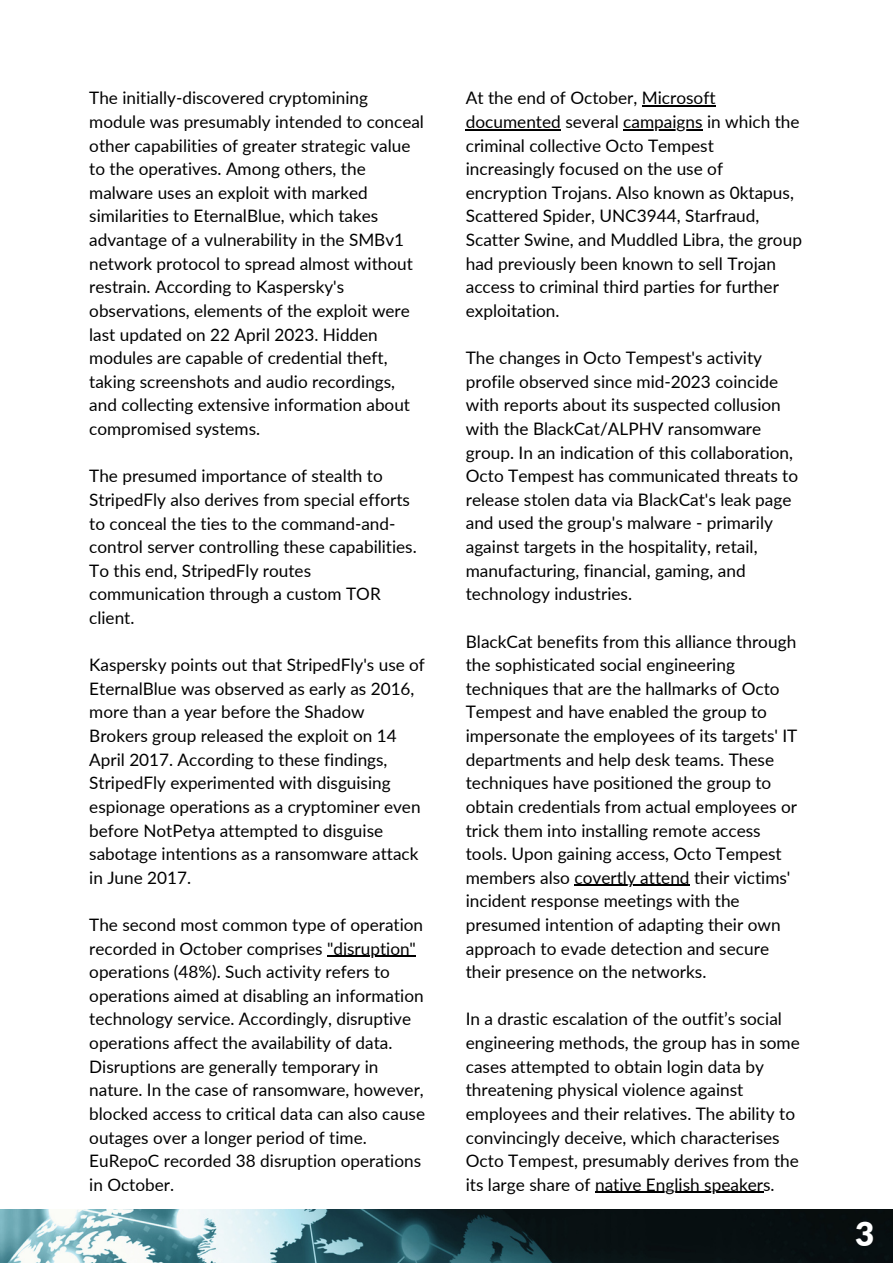
<style>
.page{position:relative;width:893px;height:1264px;background:#fff}
.page>*{position:absolute;margin:0;border:0;box-sizing:border-box;transform-origin:0 0}
.t1{font:900 33.15px "Lato";color:#fff}
.t2{font:17.25px/23.5px "Lato";color:#000}
.t3{font:17.1px/23.5px "Lato";color:#000}
</style>
<div class="page">
<img style="left:0;top:1209px;width:892px;height:53px">
<hr style="left:327px;top:955px;width:89px;height:1px;background:#000">
<hr style="left:641px;top:105px;width:74px;height:2px;background:#000">
<hr style="left:466px;top:129px;width:95px;height:1px;background:#000">
<hr style="left:623px;top:129px;width:79px;height:1px;background:#000">
<hr style="left:574px;top:884px;width:115px;height:2px;background:#000">
<hr style="left:595px;top:1191px;width:168px;height:1px;background:#000">
<p class="t3" style="left:89px;top:86px;width:336px">The initially-discovered cryptomining module was presumably intended to conceal other capabilities of greater strategic value to the operatives. Among others, the malware uses an exploit with marked similarities to EternalBlue, which takes advantage of a vulnerability in the SMBv1 network protocol to spread almost without restrain. According to Kaspersky's observations, elements of the exploit were last updated on 22 April 2023. Hidden modules are capable of credential theft, taking screenshots and audio recordings, and collecting extensive information about compromised systems.</p>
<p class="t3" style="left:89px;top:464px;width:329px">The presumed importance of stealth to StripedFly also derives from special efforts to conceal the ties to the command-and&shy;control server controlling these capabilities.<br>To this end, StripedFly routes communication through a custom TOR client.</p>
<p class="t3" style="left:89px;top:652px;width:337px">Kaspersky points out that StripedFly's use of EternalBlue was observed as early as 2016, more than a year before the Shadow Brokers group released the exploit on 14<br>April 2017. According to these findings, StripedFly experimented with disguising espionage operations as a cryptominer even before NotPetya attempted to disguise sabotage intentions as a ransomware attack in June 2017.</p>
<p class="t3" style="left:89px;top:912px;width:337px">The second most common type of operation recorded in October comprises "disruption" operations (48%). Such activity refers to operations aimed at disabling an information technology service. Accordingly, disruptive operations affect the availability of data.<br>Disruptions are generally temporary in nature. In the case of ransomware, however, blocked access to critical data can also cause outages over a longer period of time.<br>EuRepoC recorded 38 disruption operations in October.</p>
<p class="t2" style="left:466px;top:86px;width:338px">At the end of October, Microsoft documented several campaigns in which the criminal collective Octo Tempest increasingly focused on the use of encryption Trojans. Also known as 0ktapus, Scattered Spider, UNC3944, Starfraud, Scatter Swine, and Muddled Libra, the group had previously been known to sell Trojan access to criminal third parties for further exploitation.</p>
<p class="t2" style="left:466px;top:346px;width:334px">The changes in Octo Tempest's activity profile observed since mid-2023 coincide with reports about its suspected collusion with the BlackCat/ALPHV ransomware group. In an indication of this collaboration, Octo Tempest has communicated threats to release stolen data via BlackCat's leak page and used the group's malware - primarily against targets in the hospitality, retail, manufacturing, financial, gaming, and technology industries.</p>
<p class="t2" style="left:466px;top:629px;width:333px">BlackCat benefits from this alliance through the sophisticated social engineering techniques that are the hallmarks of Octo Tempest and have enabled the group to impersonate the employees of its targets' IT departments and help desk teams. These techniques have positioned the group to obtain credentials from actual employees or trick them into installing remote access tools. Upon gaining access, Octo Tempest members also covertly attend their victims' incident response meetings with the presumed intention of adapting their own approach to evade detection and secure their presence on the networks.</p>
<p class="t2" style="left:466px;top:1006px;width:335px">In a drastic escalation of the outfit’s social engineering methods, the group has in some cases attempted to obtain login data by threatening physical violence against employees and their relatives. The ability to convincingly deceive, which characterises Octo Tempest, presumably derives from the its large share of native English speakers.</p>
<p class="t1" style="left:855px;top:1213px;width:21px">3</p>
</div>
